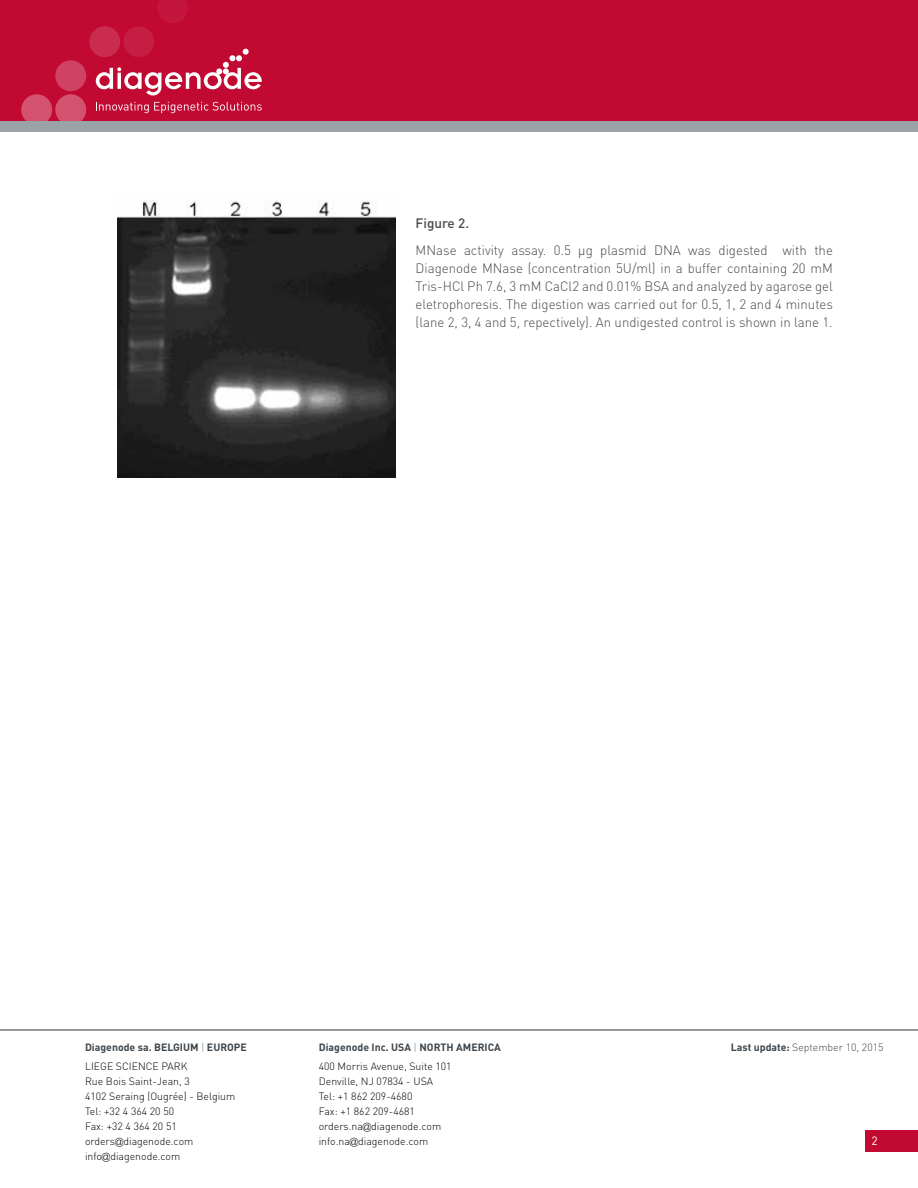
<style>
.page{position:relative;width:918px;height:1188px;background:#fff}
.page>*{position:absolute;margin:0;border:0;box-sizing:border-box;transform-origin:0 0}
.t1{font:300 13.5px/18px "DIN";color:#44494d;text-align:justify}
.t2{font:500 13.5px "DIN";color:#44494d}
.t3{font:12px "DIN";color:#fff}
.t4{font:300 10.5px/15px "DIN";color:#000}
.t5{font:700 10.5px/19.2px "DIN";color:#3d464c}
.t6{font:300 10.5px "DIN";color:#3d464c}
.s1{font-weight:400;color:#9aa3a8}
.s2{font-weight:300;color:#000}
.s3{font-family:"Gill Sans"}
.s4{font-weight:700}
</style>
<div class="page">
<div style="left:865px;top:1131px;width:53px;height:21px;background:#c10931"></div>
<div style="left:0;top:0;width:918px;height:121px;background:#c10931"></div>
<div style="left:55px;top:94px;width:31px;height:31px;background:#d3526e;border-radius:50%"></div>
<div style="left:21px;top:94px;width:31px;height:31px;background:#d3526e;border-radius:50%"></div>
<div style="left:55px;top:60px;width:31px;height:31px;background:#cf4261;border-radius:50%"></div>
<div style="left:89px;top:26px;width:31px;height:31px;background:#c92c4e;border-radius:50%"></div>
<div style="left:123px;top:26px;width:31px;height:31px;background:#c61e42;border-radius:50%"></div>
<svg style="left:158px;top:0;width:30px;height:23px"></svg>
<div style="left:0;top:121px;width:918px;height:11px;background:#9aa3a8"></div>
<svg style="left:96px;top:49px;width:166px;height:46px"></svg>
<svg style="left:96px;top:102px;width:166px;height:11px"></svg>
<hr style="left:0;top:1029px;width:918px;height:2px;background:#44494d">
<img style="left:118px;top:200px;width:277px;height:278px">
<p class="t2" style="left:416px;top:215px;width:55px">Figure 2.</p>
<p class="t1" style="left:416px;top:241px;width:419px">MNase activity assay. 0.5 µg plasmid DNA was digested with the Diagenode MNase (concentration 5U/ml) in a buffer containing 20 mM Tris-HCl Ph 7.6, 3 mM CaCl2 and 0.01% BSA and analyzed by agarose gel eletrophoresis. The digestion was carried out for 0.5, 1, 2 and 4 minutes (lane 2, 3, 4 and 5, repectively). An undigested control is shown in lane 1.</p>
<p class="t5" style="left:85px;top:1037px;width:163px">Diagenode sa. BELGIUM <span class="s1">|</span> EUROPE<br><span class="s2">LIEGE SCIENCE PARK</span></p>
<p class="t4" style="left:85px;top:1074px;width:152px">Rue Bois Saint-Jean, 3<br>4102 Seraing (Ougrée) - Belgium<br>Tel: +32 4 364 20 50<br>Fax: +32 4 364 20 51 orders<span class="s3">@</span>diagenode.com info<span class="s3">@</span>diagenode.com</p>
<p class="t5" style="left:319px;top:1037px;width:184px">Diagenode Inc. USA <span class="s1">|</span> NORTH AMERICA<br><span class="s2">400 Morris Avenue, Suite 101</span></p>
<p class="t4" style="left:319px;top:1074px;width:124px">Denville, NJ 07834 - USA<br>Tel: +1 862 209-4680<br>Fax: +1 862 209-4681 orders.na<span class="s3">@</span>diagenode.com info.na<span class="s3">@</span>diagenode.com</p>
<p class="t6" style="left:731px;top:1041px;width:154px"><span class="s4">Last update:</span> September 10, 2015</p>
<p class="t3" style="left:871px;top:1133px;width:8px">2</p>
</div>
